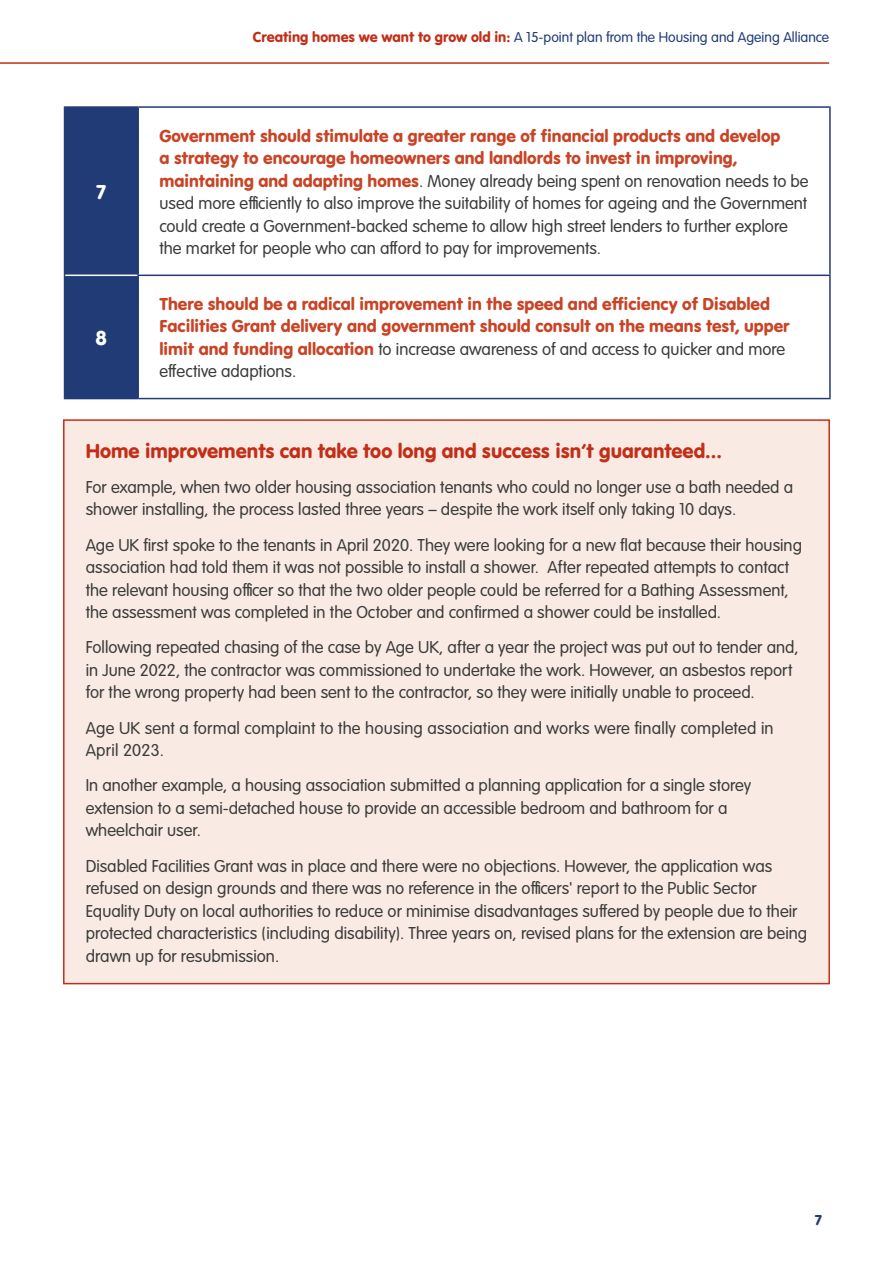
<style>
.page{position:relative;width:893px;height:1263px;background:#fff}
.page>*{position:absolute;margin:0;border:0;box-sizing:border-box;transform-origin:0 0}
.t1{font:21px "VAG Rundschrift D";color:#c22f18}
.t2{font:21px "VAG Rundschrift D";color:#fff}
.t3{font:300 18px/22.5px "VAG Rundschrift D";color:#3c3c3b}
.t4{font:18px/22.5px "VAG Rundschrift D";color:#c84426}
.t5{font:300 15px "VAG Rundschrift D";color:#203b75}
.t6{font:15px "VAG Rundschrift D";color:#203b75}
.s1{font-weight:400;color:#c22f18}
.s2{font-weight:400;color:#c84426}
.s3{font-weight:300;color:#3c3c3b}
</style>
<div class="page">
<hr style="left:0;top:62px;width:829px;height:2px;background:#c22f18">
<div style="left:64px;top:420px;width:765px;height:564px;background:#f9ebe4"></div>
<div style="left:65px;top:108px;width:72px;height:290px;background:#203b75"></div>
<hr style="left:64px;top:106px;width:74px;height:2px;background:#203b75">
<hr style="left:64px;top:108px;width:1px;height:167px;background:#203b75">
<hr style="left:138px;top:106px;width:693px;height:2px;background:#203b75">
<hr style="left:137px;top:108px;width:2px;height:167px;background:#203b75">
<hr style="left:829px;top:108px;width:2px;height:167px;background:#203b75">
<hr style="left:64px;top:275px;width:1px;height:123px;background:#203b75">
<hr style="left:137px;top:275px;width:694px;height:1px;background:#203b75">
<hr style="left:137px;top:276px;width:2px;height:122px;background:#203b75">
<hr style="left:829px;top:276px;width:2px;height:122px;background:#203b75">
<hr style="left:64px;top:398px;width:74px;height:1px;background:#203b75">
<hr style="left:138px;top:398px;width:693px;height:1px;background:#203b75">
<hr style="left:65px;top:275px;width:72px;height:1px;background:#fff">
<p class="t2" style="left:96px;top:179px;width:12px">7</p>
<p class="t2" style="left:96px;top:325px;width:13px">8</p>
<p class="t5" style="left:253px;top:29px;width:578px"><span class="s1">Creating homes we want to grow old in:</span> A 15-point plan from the Housing and Ageing Alliance</p>
<p class="t3" style="left:159px;top:125px;width:651px"><span class="s2">Government should stimulate a greater range of financial products and develop<br>a strategy to encourage homeowners and landlords to invest in improving, maintaining and adapting homes</span>. Money already being spent on renovation needs to be used more efficiently to also improve the suitability of homes for ageing and the Government could create a Government-backed scheme to allow high street lenders to further explore the market for people who can afford to pay for improvements.</p>
<p class="t4" style="left:159px;top:292px;width:632px">There should be a radical improvement in the speed and efficiency of Disabled Facilities Grant delivery and government should consult on the means test, upper limit and funding allocation <span class="s3">to increase awareness of and access to quicker and more effective adaptions.</span></p>
<p class="t1" style="left:86px;top:438px;width:638px">Home improvements can take too long and success isn’t guaranteed...</p>
<p class="t3" style="left:86px;top:476px;width:709px">For example, when two older housing association tenants who could no longer use a bath needed a shower installing, the process lasted three years – despite the work itself only taking 10 days.</p>
<p class="t3" style="left:86px;top:534px;width:718px">Age UK first spoke to the tenants in April 2020. They were looking for a new flat because their housing association had told them it was not possible to install a shower. After repeated attempts to contact the relevant housing officer so that the two older people could be referred for a Bathing Assessment, the assessment was completed in the October and confirmed a shower could be installed.</p>
<p class="t3" style="left:86px;top:636px;width:714px">Following repeated chasing of the case by Age UK, after a year the project was put out to tender and, in June 2022, the contractor was commissioned to undertake the work. However, an asbestos report for the wrong property had been sent to the contractor, so they were initially unable to proceed.</p>
<p class="t3" style="left:86px;top:717px;width:689px">Age UK sent a formal complaint to the housing association and works were finally completed in<br>April 2023.</p>
<p class="t3" style="left:86px;top:775px;width:667px">In another example, a housing association submitted a planning application for a single storey extension to a semi-detached house to provide an accessible bedroom and bathroom for a wheelchair user.</p>
<p class="t3" style="left:86px;top:855px;width:723px">Disabled Facilities Grant was in place and there were no objections. However, the application was refused on design grounds and there was no reference in the officers' report to the Public Sector Equality Duty on local authorities to reduce or minimise disadvantages suffered by people due to their protected characteristics (including disability). Three years on, revised plans for the extension are being drawn up for resubmission.</p>
<p class="t6" style="left:815px;top:1211px;width:9px">7</p>
</div>
